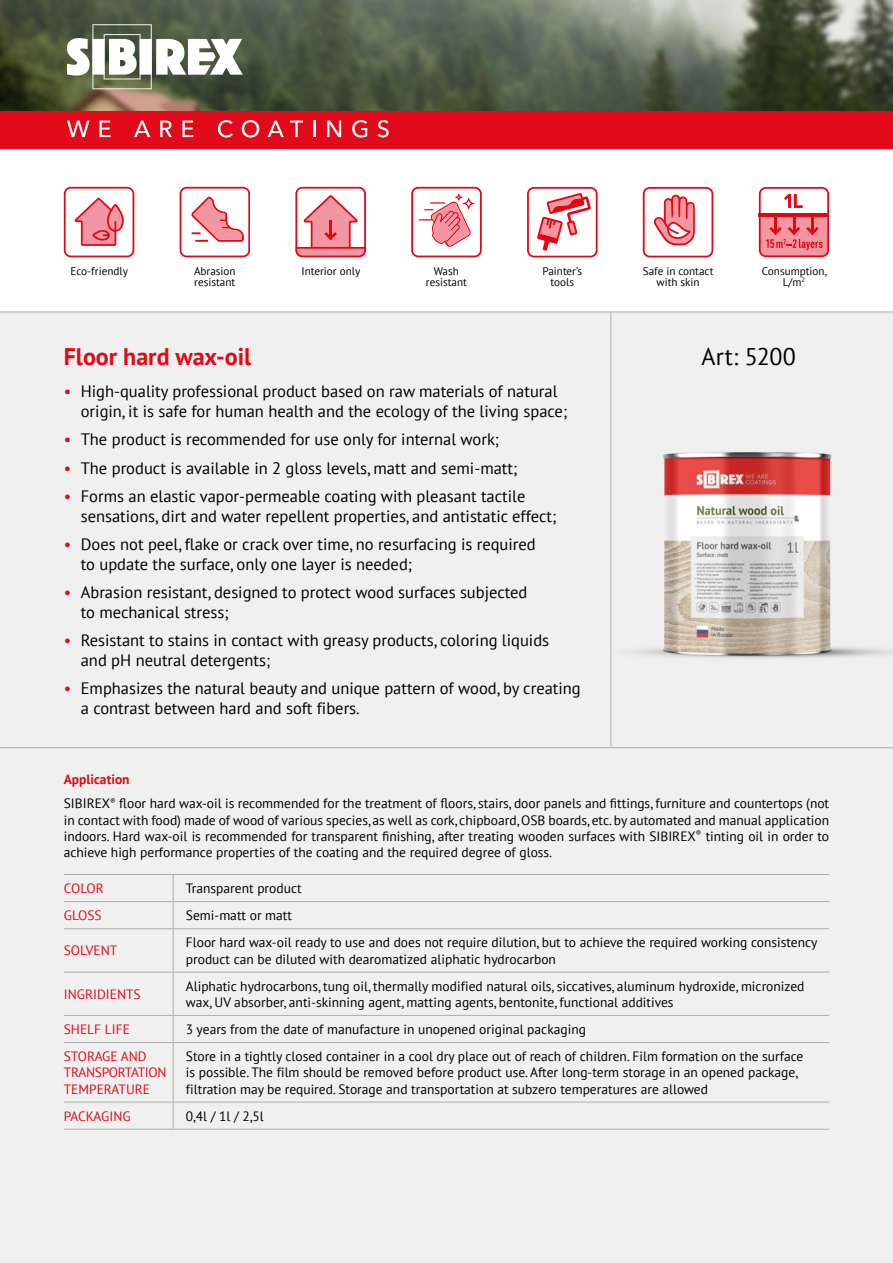
<style>
.page{position:relative;width:893px;height:1263px;background:#fff}
.page>*{position:absolute;margin:0;border:0;box-sizing:border-box;transform-origin:0 0}
.t1{font:700 24px "PT Sans";color:#e00a17}
.t2{font:24px "PT Sans";letter-spacing:.01em;color:#000}
.t3{font:16.5px/19.8px "PT Sans";color:#000}
.t4{font:13.5px/16.2px "PT Sans";color:#000}
.t5{font:13.5px "PT Sans";color:#e00a17}
.t6{font:13.5px/16.2px "PT Sans";letter-spacing:-.02em;color:#e00a17}
.t7{font:11.1px/11.1px "PT Sans";color:#000;text-align:center}
.s1{color:#e00a17}
.s2{font-weight:700;color:#e00a17}
</style>
<div class="page">
<div style="left:0;top:313px;width:893px;height:950px;background:#f0f0f0"></div>
<div style="left:0;top:111px;width:893px;height:38px;background:#e00a1a"></div>
<img style="left:0;top:0;width:893px;height:111px">
<svg style="left:67px;top:24px;width:176px;height:65px"></svg>
<svg style="left:67px;top:121px;width:23px;height:16px"></svg>
<svg style="left:100px;top:121px;width:10px;height:16px"></svg>
<svg style="left:134px;top:121px;width:16px;height:16px"></svg>
<svg style="left:160px;top:121px;width:12px;height:16px"></svg>
<svg style="left:182px;top:121px;width:11px;height:16px"></svg>
<svg style="left:218px;top:120px;width:15px;height:18px"></svg>
<svg style="left:242px;top:120px;width:17px;height:18px"></svg>
<svg style="left:267px;top:121px;width:17px;height:16px"></svg>
<svg style="left:290px;top:121px;width:13px;height:16px"></svg>
<svg style="left:313px;top:121px;width:2px;height:16px"></svg>
<svg style="left:327px;top:121px;width:14px;height:16px"></svg>
<svg style="left:352px;top:120px;width:15px;height:18px"></svg>
<svg style="left:377px;top:120px;width:12px;height:18px"></svg>
<svg style="left:173px;top:1016px;width:1px;height:26px"></svg>
<hr style="left:64px;top:1042px;width:109px;height:1px;background:#adadad">
<hr style="left:173px;top:1042px;width:656px;height:1px;background:#adadad">
<hr style="left:173px;top:1043px;width:1px;height:59px;background:#adadad">
<hr style="left:64px;top:1102px;width:109px;height:1px;background:#adadad">
<hr style="left:173px;top:1102px;width:656px;height:1px;background:#adadad">
<svg style="left:173px;top:1102px;width:1px;height:27px"></svg>
<hr style="left:64px;top:1129px;width:109px;height:1px;background:#adadad">
<hr style="left:173px;top:1129px;width:656px;height:1px;background:#adadad">
<hr style="left:64px;top:874px;width:109px;height:1px;background:#adadad">
<hr style="left:173px;top:874px;width:656px;height:1px;background:#adadad">
<hr style="left:64px;top:901px;width:109px;height:1px;background:#adadad">
<hr style="left:173px;top:901px;width:656px;height:1px;background:#adadad">
<svg style="left:173px;top:875px;width:1px;height:53px"></svg>
<hr style="left:64px;top:928px;width:109px;height:1px;background:#adadad">
<hr style="left:173px;top:928px;width:656px;height:1px;background:#adadad">
<hr style="left:173px;top:929px;width:1px;height:43px;background:#adadad">
<hr style="left:64px;top:972px;width:109px;height:1px;background:#adadad">
<hr style="left:173px;top:972px;width:656px;height:1px;background:#adadad">
<hr style="left:173px;top:972px;width:1px;height:43px;background:#adadad">
<hr style="left:64px;top:1015px;width:109px;height:1px;background:#adadad">
<hr style="left:173px;top:1015px;width:656px;height:1px;background:#adadad">
<img style="left:611px;top:382px;width:282px;height:323px">
<hr style="left:610px;top:312px;width:1px;height:435px;background:#adadad">
<hr style="left:0;top:747px;width:893px;height:1px;background:#adadad">
<hr style="left:0;top:312px;width:893px;height:1px;background:#adadad">
<div style="left:759px;top:187px;width:70px;height:70px;border:2px solid #e30613;border-radius:6px"></div>
<svg style="left:759px;top:194px;width:70px;height:63px"></svg>
<svg style="left:74px;top:197px;width:50px;height:49px"></svg>
<div style="left:64px;top:187px;width:70px;height:70px;border:2px solid #e30613;border-radius:6px"></div>
<svg style="left:191px;top:197px;width:53px;height:45px"></svg>
<div style="left:180px;top:187px;width:70px;height:70px;border:2px solid #e30613;border-radius:6px"></div>
<svg style="left:296px;top:187px;width:70px;height:70px"></svg>
<div style="left:296px;top:187px;width:70px;height:70px;border:2px solid #e30613;border-radius:6px"></div>
<svg style="left:418px;top:194px;width:56px;height:53px"></svg>
<div style="left:411px;top:187px;width:71px;height:70px;border:2px solid #e30613;border-radius:6px"></div>
<svg style="left:537px;top:193px;width:54px;height:58px"></svg>
<div style="left:527px;top:187px;width:70px;height:70px;border:2px solid #e30613;border-radius:6px"></div>
<div style="left:643px;top:187px;width:70px;height:70px;border:2px solid #e30613;border-radius:6px"></div>
<svg style="left:654px;top:195px;width:41px;height:50px"></svg>
<p class="t7" style="left:71px;top:265px;width:59px">Eco-friendly</p>
<p class="t7" style="left:194px;top:265px;width:43px;text-align:left">Abrasion resistant</p>
<p class="t7" style="left:301px;top:265px;width:60px">Interior only</p>
<p class="t7" style="left:426px;top:265px;width:43px">Wash resistant</p>
<p class="t7" style="left:542px;top:265px;width:41px">Painter’s tools</p>
<p class="t7" style="left:643px;top:265px;width:72px">Safe in contact with skin</p>
<p class="t7" style="left:762px;top:265px;width:66px">Consumption,<br>L/m<sup>2</sup></p>
<h1 class="t1" style="left:64px;top:340px;width:189px">Floor hard wax-oil</h1>
<h1 class="t2" style="left:702px;top:341px;width:96px">Art: 5200</h1>
<p class="t3" style="left:81px;top:381px;width:488px;text-indent:-17px"><span class="s1">•</span> High-quality professional product based on raw materials of natural origin, it is safe for human health and the ecology of the living space;</p>
<p class="t3" style="left:64px;top:429px;width:437px"><span class="s1">•</span> The product is recommended for use only for internal work;</p>
<p class="t3" style="left:64px;top:457px;width:455px"><span class="s1">•</span> The product is available in 2 gloss levels, matt and semi-matt;</p>
<p class="t3" style="left:81px;top:486px;width:477px;text-indent:-17px"><span class="s1">•</span> Forms an elastic vapor-permeable coating with pleasant tactile sensations, dirt and water repellent properties, and antistatic effect;</p>
<p class="t3" style="left:81px;top:534px;width:456px;text-indent:-17px"><span class="s1">•</span> Does not peel, flake or crack over time, no resurfacing is required to update the surface, only one layer is needed;</p>
<p class="t3" style="left:81px;top:582px;width:448px;text-indent:-17px"><span class="s1">•</span> Abrasion resistant, designed to protect wood surfaces subjected to mechanical stress;</p>
<p class="t3" style="left:81px;top:630px;width:470px;text-indent:-17px"><span class="s1">•</span> Resistant to stains in contact with greasy products, coloring liquids and pH neutral detergents;</p>
<p class="t3" style="left:81px;top:678px;width:501px;text-indent:-17px"><span class="s1">•</span> Emphasizes the natural beauty and unique pattern of wood, by creating a contrast between hard and soft fibers.</p>
<p class="t4" style="left:64px;top:766px;width:767px;line-height:24.8px"><span class="s2">Application<br></span>SIBIREX<sup>®</sup> floor hard wax-oil is recommended for the treatment of floors, stairs, door panels and fittings, furniture and countertops (not</p>
<p class="t4" style="left:64px;top:811px;width:767px;text-align:justify">in contact with food) made of wood of various species, as well as cork, chipboard, OSB boards, etc. by automated and manual application indoors. Hard wax-oil is recommended for transparent finishing, after treating wooden surfaces with SIBIREX<sup>®</sup> tinting oil in order to achieve high performance properties of the coating and the required degree of gloss.</p>
<p class="t5" style="left:64px;top:880px;width:41px">COLOR</p>
<p class="t4" style="left:186px;top:880px;width:117px">Transparent product</p>
<p class="t5" style="left:64px;top:907px;width:39px">GLOSS</p>
<p class="t4" style="left:186px;top:907px;width:108px">Semi-matt or matt</p>
<p class="t5" style="left:64px;top:942px;width:55px">SOLVENT</p>
<p class="t4" style="left:186px;top:934px;width:633px">Floor hard wax-oil ready to use and does not require dilution, but to achieve the required working consistency product can be diluted with dearomatized aliphatic hydrocarbon</p>
<p class="t5" style="left:64px;top:985px;width:78px">INGRIDIENTS</p>
<p class="t4" style="left:186px;top:977px;width:620px">Aliphatic hydrocarbons, tung oil, thermally modified natural oils, siccatives, aluminum hydroxide, micronized wax, UV absorber, anti-skinning agent, matting agents, bentonite, functional additives</p>
<p class="t5" style="left:64px;top:1021px;width:68px">SHELF LIFE</p>
<p class="t4" style="left:186px;top:1021px;width:402px">3 years from the date of manufacture in unopened original packaging</p>
<p class="t6" style="left:64px;top:1048px;width:104px">STORAGE AND<br>TRANSPORTATION<br>TEMPERATURE</p>
<p class="t4" style="left:186px;top:1048px;width:619px">Store in a tightly closed container in a cool dry place out of reach of children. Film formation on the surface is possible. The film should be removed before product use. After long-term storage in an opened package, filtration may be required. Storage and transportation at subzero temperatures are allowed</p>
<p class="t5" style="left:64px;top:1107px;width:68px">PACKAGING</p>
<p class="t4" style="left:186px;top:1107px;width:79px">0,4l / 1l / 2,5l</p>
</div>
